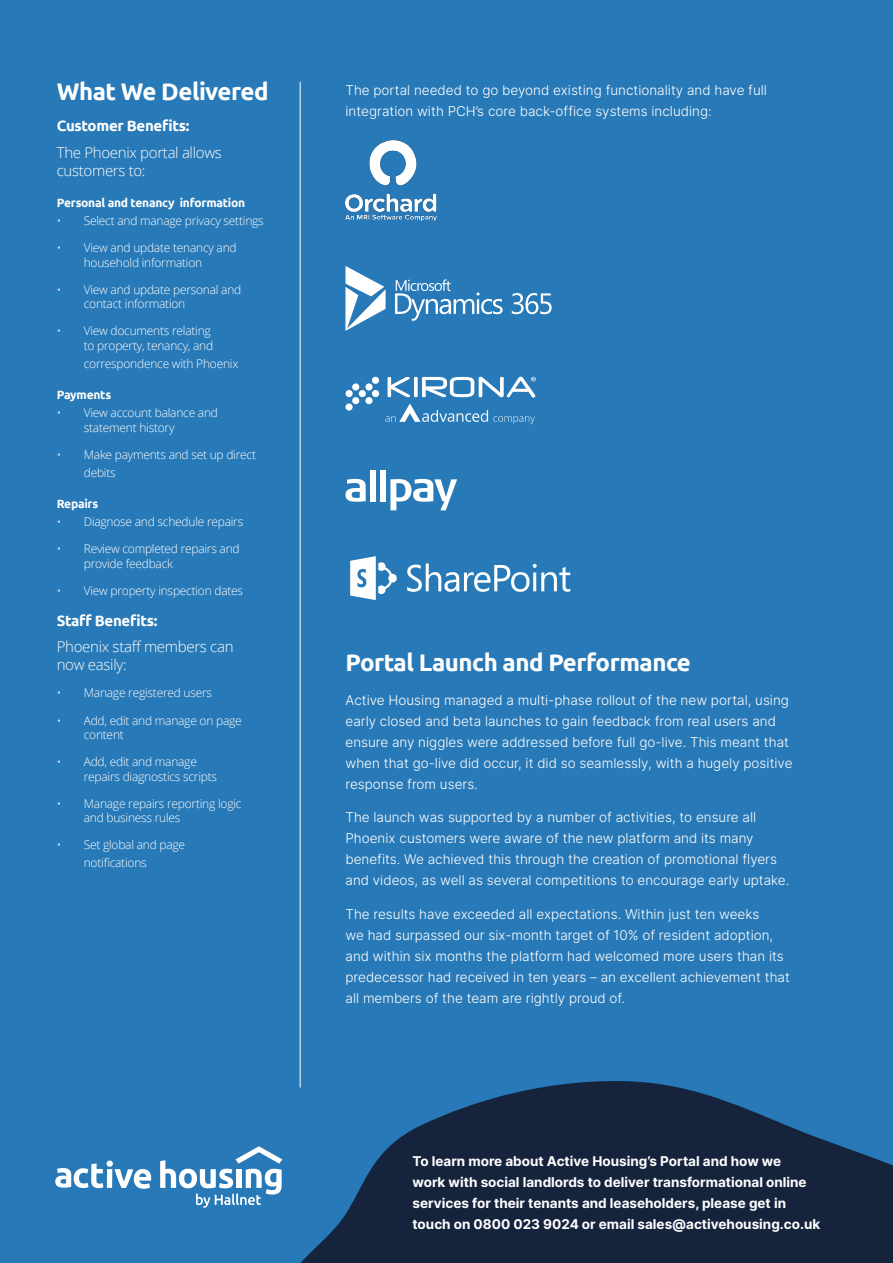
<style>
.page{position:relative;width:893px;height:1263px;background:#2879b7}
.page>*{position:absolute;margin:0;border:0;box-sizing:border-box;transform-origin:0 0}
.t1{font:700 24px "Ubuntu";letter-spacing:-.02em;color:#fff}
.t2{font:300 15px/18px "Open Sans";letter-spacing:-.02em;color:#fff}
.t3{font:700 15px "Ubuntu";letter-spacing:-.02em;color:#fff}
.t4{font:300 13.5px/21px "Inter";color:#fff}
.t5{font:13.5px/21px "Inter";color:#fff}
.t6{font:300 12px/14.4px "Open Sans";letter-spacing:-.02em;color:#fff}
.t7{font:700 12px "Ubuntu";letter-spacing:-.02em;color:#fff}
</style>
<div class="page">
<hr style="left:300px;top:82px;width:1px;height:1005px;background:#fff">
<div style="left:346px;top:390px;width:7px;height:7px;background:#fff;border-radius:50%"></div>
<div style="left:352px;top:383px;width:7px;height:7px;background:#fff;border-radius:50%"></div>
<div style="left:359px;top:390px;width:7px;height:7px;background:#fff;border-radius:50%"></div>
<div style="left:372px;top:377px;width:7px;height:7px;background:#fff;border-radius:50%"></div>
<div style="left:345px;top:403px;width:8px;height:8px;background:#fff;border-radius:50%"></div>
<div style="left:365px;top:383px;width:8px;height:7px;background:#fff;border-radius:50%"></div>
<div style="left:352px;top:397px;width:7px;height:7px;background:#fff;border-radius:50%"></div>
<div style="left:365px;top:397px;width:8px;height:7px;background:#fff;border-radius:50%"></div>
<div style="left:372px;top:390px;width:7px;height:7px;background:#fff;border-radius:50%"></div>
<svg style="left:385px;top:377px;width:151px;height:47px"></svg>
<svg style="left:345px;top:479px;width:21px;height:23px"></svg>
<svg style="left:390px;top:479px;width:67px;height:31px"></svg>
<div style="left:370px;top:470px;width:6px;height:31px;background:#fff"></div>
<div style="left:380px;top:470px;width:6px;height:31px;background:#fff"></div>
<svg style="left:350px;top:556px;width:220px;height:44px"></svg>
<svg style="left:282px;top:1079px;width:611px;height:184px;fill:#16233d"></svg>
<svg style="left:55px;top:1160px;width:96px;height:29px"></svg>
<svg style="left:160px;top:1146px;width:122px;height:62px"></svg>
<svg style="left:345px;top:266px;width:41px;height:65px"></svg>
<svg style="left:395px;top:279px;width:157px;height:42px"></svg>
<img style="left:345px;top:140px;width:92px;height:80px">
<h1 class="t1" style="left:57px;top:77px;width:213px">What We Delivered</h1>
<p class="t3" style="left:57px;top:117px;width:134px">Customer Benefits:</p>
<p class="t2" style="left:57px;top:143px;width:167px">The Phoenix portal allows customers to:</p>
<p class="t7" style="left:57px;top:195px;width:190px">Personal and tenancy information</p>
<p class="t6" style="left:57px;top:213px;width:209px">• Select and manage privacy settings</p>
<p class="t6" style="left:84px;top:240px;width:154px;text-indent:-27px">• View and update tenancy and household information</p>
<p class="t6" style="left:84px;top:282px;width:159px;text-indent:-27px">• View and update personal and contact information</p>
<p class="t6" style="left:57px;top:324px;width:158px;text-align:right">• View documents relating to property, tenancy, and</p>
<p class="t6" style="left:84px;top:356px;width:156px">correspondence with Phoenix</p>
<p class="t7" style="left:57px;top:387px;width:56px">Payments</p>
<p class="t6" style="left:84px;top:405px;width:136px;text-indent:-27px">• View account balance and statement history</p>
<p class="t6" style="left:84px;top:445px;width:174px;line-height:18px;text-indent:-27px">• Make payments and set up direct debits</p>
<p class="t7" style="left:57px;top:496px;width:43px">Repairs</p>
<p class="t6" style="left:57px;top:514px;width:188px">• Diagnose and schedule repairs</p>
<p class="t6" style="left:84px;top:541px;width:157px;text-indent:-27px">• Review completed repairs and provide feedback</p>
<p class="t6" style="left:57px;top:583px;width:188px">• View property inspection dates</p>
<p class="t3" style="left:57px;top:611px;width:102px">Staff Benefits:</p>
<p class="t2" style="left:57px;top:637px;width:178px">Phoenix staff members can now easily:</p>
<p class="t6" style="left:57px;top:685px;width:157px">• Manage registered users</p>
<p class="t6" style="left:84px;top:713px;width:159px;text-indent:-27px">• Add, edit and manage on page content</p>
<p class="t6" style="left:84px;top:754px;width:135px;text-indent:-27px">• Add, edit and manage repairs diagnostics scripts</p>
<p class="t6" style="left:84px;top:796px;width:159px;text-indent:-27px">• Manage repairs reporting logic and business rules</p>
<p class="t6" style="left:84px;top:835px;width:103px;line-height:18px;text-indent:-27px">• Set global and page notifications</p>
<p class="t4" style="left:345px;top:79px;width:423px">The portal needed to go beyond existing functionality and have full integration with PCH’s core back-office systems including:</p>
<h1 class="t1" style="left:345px;top:648px;width:347px">Portal Launch and Performance</h1>
<p class="t4" style="left:345px;top:689px;width:449px">Active Housing managed a multi-phase rollout of the new portal, using early closed and beta launches to gain feedback from real users and ensure any niggles were addressed before full go-live. This meant that when that go-live did occur, it did so seamlessly, with a hugely positive response from users.</p>
<p class="t4" style="left:345px;top:806px;width:445px">The launch was supported by a number of activities, to ensure all Phoenix customers were aware of the new platform and its many benefits. We achieved this through the creation of promotional flyers and videos, as well as several competitions to encourage early uptake.</p>
<p class="t4" style="left:345px;top:903px;width:446px">The results have exceeded all expectations. Within just ten weeks<br>we had surpassed our six-month target of 10% of resident adoption, and within six months the platform had welcomed more users than its predecessor had received in ten years – an excellent achievement that all members of the team are rightly proud of.</p>
<p class="t5" style="left:412px;top:1150px;width:409px">To learn more about Active Housing’s Portal and how we<br>work with social landlords to deliver transformational online services for their tenants and leaseholders, please get in touch on 0800 023 9024 or email sales@activehousing.co.uk</p>
</div>
